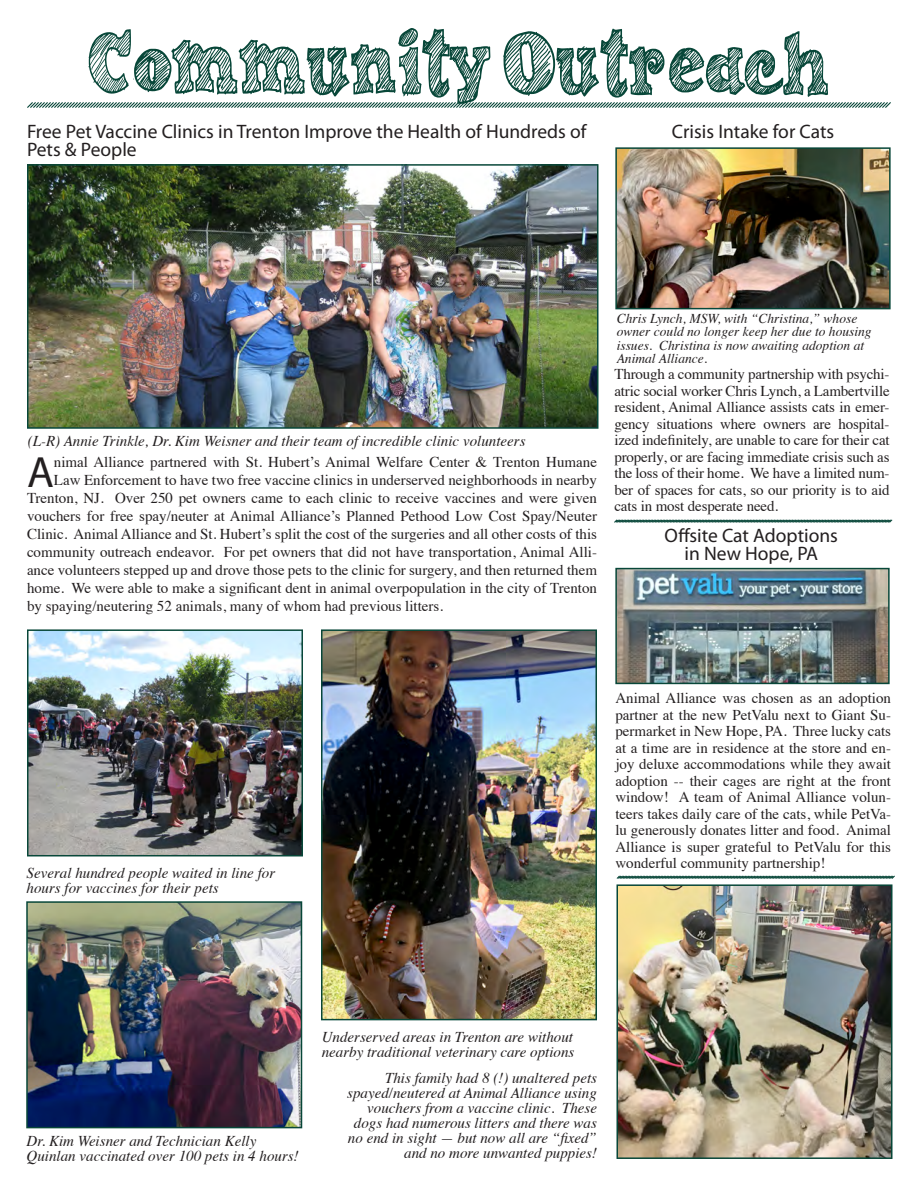
<style>
.page{position:relative;width:918px;height:1188px;background:#fff}
.page>*{position:absolute;margin:0;border:0;box-sizing:border-box;transform-origin:0 0}
.t1{font:71.25px "Sketch Nice";color:#084739;scale:.8 1}
.t2{font:43.95px "Myriad Pro";color:#231f20}
.t3{font:19.5px/18px "Myriad Pro";color:#231f20}
.t4{font:15px/16.5px "Times";color:#231f20;text-align:justify}
.t5{font:italic 15px/15px "Times";color:#231f20}
.t6{font:italic 13.5px/13.5px "Times";color:#231f20}
</style>
<div class="page">
<svg style="left:27px;top:102px;width:864px;height:6px;background:#8daaa4"></svg>
<svg style="left:616px;top:875px;width:279px;height:4px"></svg>
<img style="left:30px;top:167px;width:565px;height:259px">
<div style="left:27px;top:164px;width:571px;height:265px;border:2px solid #084739"></div>
<img style="left:618px;top:571px;width:269px;height:110px">
<div style="left:615px;top:568px;width:275px;height:116px;border:2px solid #084739"></div>
<img style="left:618px;top:150px;width:270px;height:156px">
<div style="left:615px;top:147px;width:276px;height:162px;border:2px solid #084739"></div>
<img style="left:619px;top:887px;width:270px;height:269px">
<div style="left:616px;top:884px;width:276px;height:275px;border:2px solid #084739"></div>
<img style="left:324px;top:632px;width:270px;height:385px">
<div style="left:321px;top:629px;width:276px;height:391px;border:2px solid #084739"></div>
<img style="left:30px;top:632px;width:270px;height:221px">
<div style="left:27px;top:629px;width:276px;height:227px;border:2px solid #084739"></div>
<img style="left:29px;top:904px;width:270px;height:221px">
<div style="left:26px;top:901px;width:276px;height:227px;border:2px solid #084739"></div>
<svg style="left:614px;top:519px;width:279px;height:4px"></svg>
<p class="t1" style="left:87px;top:13px;width:932px">Community Outreach</p>
<p class="t3" style="left:27px;top:122px;width:561px">Free Pet Vaccine Clinics in Trenton Improve the Health of Hundreds of<br>Pets &amp; People</p>
<p class="t3" style="left:672px;top:122px;width:164px">Crisis Intake for Cats</p>
<p class="t5" style="left:28px;top:432px;width:499px">(L-R) Annie Trinkle, Dr. Kim Weisner and their team of incredible clinic volunteers</p>
<p class="t2" style="left:27px;top:445px;width:28px">A</p>
<p class="t4" style="left:54px;top:452px;width:545px">nimal Alliance partnered with St. Hubert’s Animal Welfare Center &amp; Trenton Humane</p>
<p class="t4" style="left:54px;top:470px;width:545px">Law Enforcement to have two free vaccine clinics in underserved neighborhoods in nearby</p>
<p class="t4" style="left:27px;top:488px;width:572px">Trenton, NJ. Over 250 pet owners came to each clinic to receive vaccines and were given</p>
<p class="t4" style="left:27px;top:506px;width:572px">vouchers for free spay/neuter at Animal Alliance’s Planned Pethood Low Cost Spay/Neuter</p>
<p class="t4" style="left:27px;top:524px;width:572px">Clinic. Animal Alliance and St. Hubert’s split the cost of the surgeries and all other costs of this</p>
<p class="t4" style="left:27px;top:542px;width:571px">community outreach endeavor. For pet owners that did not have transportation, Animal Alli-</p>
<p class="t4" style="left:27px;top:560px;width:572px">ance volunteers stepped up and drove those pets to the clinic for surgery, and then returned them</p>
<p class="t4" style="left:27px;top:578px;width:572px">home. We were able to make a significant dent in animal overpopulation in the city of Trenton</p>
<p class="t4" style="left:27px;top:596px;width:418px">by spaying/neutering 52 animals, many of whom had previous litters.</p>
<p class="t6" style="left:617px;top:311px;width:256px">Chris Lynch, MSW, with “Christina,” whose owner could no longer keep her due to housing issues. Christina is now awaiting adoption at Animal Alliance.</p>
<p class="t4" style="left:614px;top:365px;width:277px">Through a community partnership with psychi&shy;atric social worker Chris Lynch, a Lambertville resident, Animal Alliance assists cats in emer&shy;gency situations where owners are hospital&shy;ized indefinitely, are unable to care for their cat properly, or are facing immediate crisis such as the loss of their home. We have a limited num&shy;ber of spaces for cats, so our priority is to aid cats in most desperate need.</p>
<p class="t3" style="left:665px;top:527px;width:175px">Offsite Cat Adoptions</p>
<p class="t3" style="left:685px;top:545px;width:135px">in New Hope, PA</p>
<p class="t5" style="left:27px;top:864px;width:250px">Several hundred people waited in line for hours for vaccines for their pets</p>
<p class="t4" style="left:615px;top:689px;width:277px">Animal Alliance was chosen as an adoption partner at the new PetValu next to Giant Su&shy;permarket in New Hope, PA. Three lucky cats at a time are in residence at the store and en&shy;joy deluxe accommodations while they await adoption -- their cages are right at the front window! A team of Animal Alliance volun&shy;teers takes daily care of the cats, while PetVa&shy;lu generously donates litter and food. Animal Alliance is super grateful to PetValu for this wonderful community partnership!</p>
<p class="t5" style="left:27px;top:1132px;width:231px">Dr. Kim Weisner and Technician Kelly</p>
<p class="t5" style="left:27px;top:1147px;width:274px">Quinlan vaccinated over 100 pets in 4 hours!</p>
<p class="t5" style="left:322px;top:1029px;width:254px">Underserved areas in Trenton are without nearby traditional veterinary care options</p>
<p class="t5" style="left:347px;top:1069px;width:251px;text-align:right">This family had 8 (!) unaltered pets spayed/neutered at Animal Alliance using vouchers from a vaccine clinic. These dogs had numerous litters and there was no end in sight — but now all are “fixed” and no more unwanted puppies!</p>
</div>
